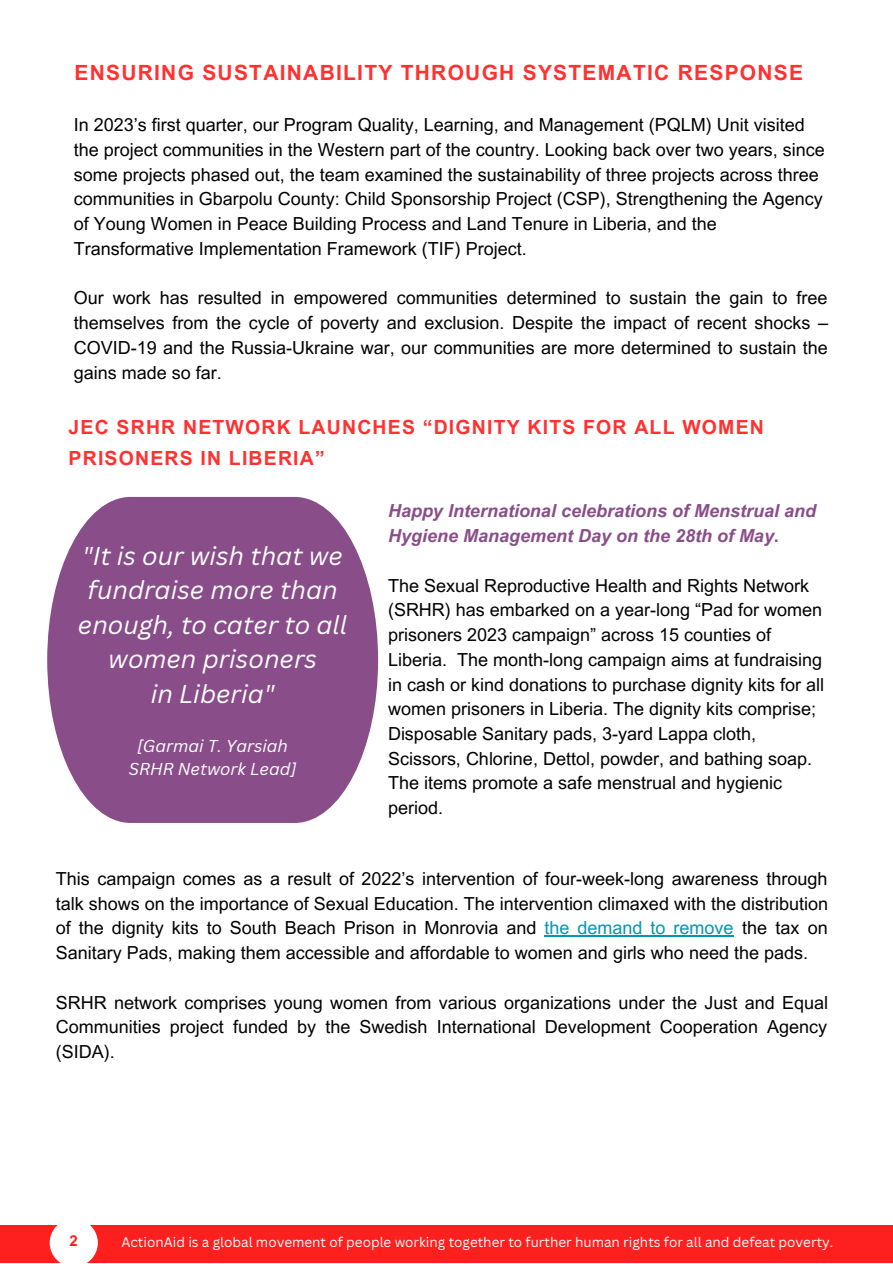
<style>
.page{position:relative;width:893px;height:1264px;background:#fff}
.page>*{position:absolute;margin:0;border:0;box-sizing:border-box;transform-origin:0 0}
.t1{font:italic 25.05px/34.5px "Canva Sans";color:#fff;text-align:center}
.t2{font:700 21px "Arial MT Pro";letter-spacing:.06em;color:#ff3131}
.t3{font:700 19.5px "Arial MT Pro";letter-spacing:.06em;color:#ff3131}
.t4{font:18px/24.8px "Arial MT Pro";color:#000;text-align:justify}
.t5{font:italic 700 18px/24.8px "Arial MT Pro";color:#894e8a}
.t6{font:italic 16.8px "Canva Sans";color:#fff}
.t7{font:700 15px "Arial MT Pro";color:#fe1f1f}
.t8{font:13.5px "Canva Sans";color:#fff}
.s1{font-style:normal}
.s2{color:#0097b2}
</style>
<div class="page">
<svg style="left:47px;top:497px;width:331px;height:326px;background:#956196"></svg>
<div style="left:0;top:1225px;width:892px;height:37px;background:#fe1f1f"></div>
<hr style="left:544px;top:935px;width:189px;height:1px;background:#0097b2">
<svg style="left:50px;top:1225px;width:48px;height:37px;background:#fee6e6"></svg>
<p class="t2" style="left:74px;top:64px;width:730px">ENSURING SUSTAINABILITY THROUGH SYSTEMATIC RESPONSE</p>
<p class="t4" style="left:74px;top:115px;width:752px;text-align:left">In 2023’s first quarter, our Program Quality, Learning, and Management (PQLM) Unit visited the project communities in the Western part of the country. Looking back over two years, since some projects phased out, the team examined the sustainability of three projects across three communities in Gbarpolu County: Child Sponsorship Project (CSP), Strengthening the Agency of Young Women in Peace Building Process and Land Tenure in Liberia, and the Transformative Implementation Framework (TIF) Project.</p>
<p class="t4" style="left:74px;top:288px;width:755px">Our work has resulted in empowered communities determined to sustain the gain to free themselves from the cycle of poverty and exclusion. Despite the impact of recent shocks – COVID-19 and the Russia-Ukraine war, our communities are more determined to sustain the gains made so far.</p>
<p class="t3" style="left:69px;top:420px;width:696px">JEC SRHR NETWORK LAUNCHES “DIGNITY KITS FOR ALL WOMEN</p>
<p class="t3" style="left:69px;top:450px;width:258px">PRISONERS IN LIBERIA”</p>
<p class="t1" style="left:78px;top:538px;width:271px">"It is our wish that we fundraise more than enough, to cater to all women prisoners</p>
<p class="t1" style="left:151px;top:676px;width:125px">in Liberia"</p>
<p class="t6" style="left:137px;top:734px;width:152px">[Garmai T. Yarsiah</p>
<p class="t6" style="left:129px;top:757px;width:169px">SRHR Network Lead]</p>
<p class="t5" style="left:388px;top:501px;width:429px">Happy International celebrations of Menstrual and<br>Hygiene Management Day on the 28th of May<span class="s1">.</span></p>
<p class="t4" style="left:388px;top:575px;width:437px;text-align:left">The Sexual Reproductive Health and Rights Network (SRHR) has embarked on a year-long “Pad for women prisoners 2023 campaign” across 15 counties of Liberia. The month-long campaign aims at fundraising in cash or kind donations to purchase dignity kits for all women prisoners in Liberia. The dignity kits comprise; Disposable Sanitary pads, 3-yard Lappa cloth, Scissors, Chlorine, Dettol, powder, and bathing soap.<br>The items promote a safe menstrual and hygienic period.</p>
<p class="t4" style="left:56px;top:868px;width:773px">This campaign comes as a result of 2022’s intervention of four-week-long awareness through talk shows on the importance of Sexual Education. The intervention climaxed with the distribution of the dignity kits to South Beach Prison in Monrovia and <span class="s2">the demand to remove</span> the tax on Sanitary Pads, making them accessible and affordable to women and girls who need the pads.</p>
<p class="t4" style="left:56px;top:992px;width:773px">SRHR network comprises young women from various organizations under the Just and Equal Communities project funded by the Swedish International Development Cooperation Agency (SIDA).</p>
<p class="t7" style="left:70px;top:1234px;width:10px">2</p>
<p class="t8" style="left:121px;top:1232px;width:713px">ActionAid is a global movement of people working together to further human rights for all and defeat poverty.</p>
</div>
